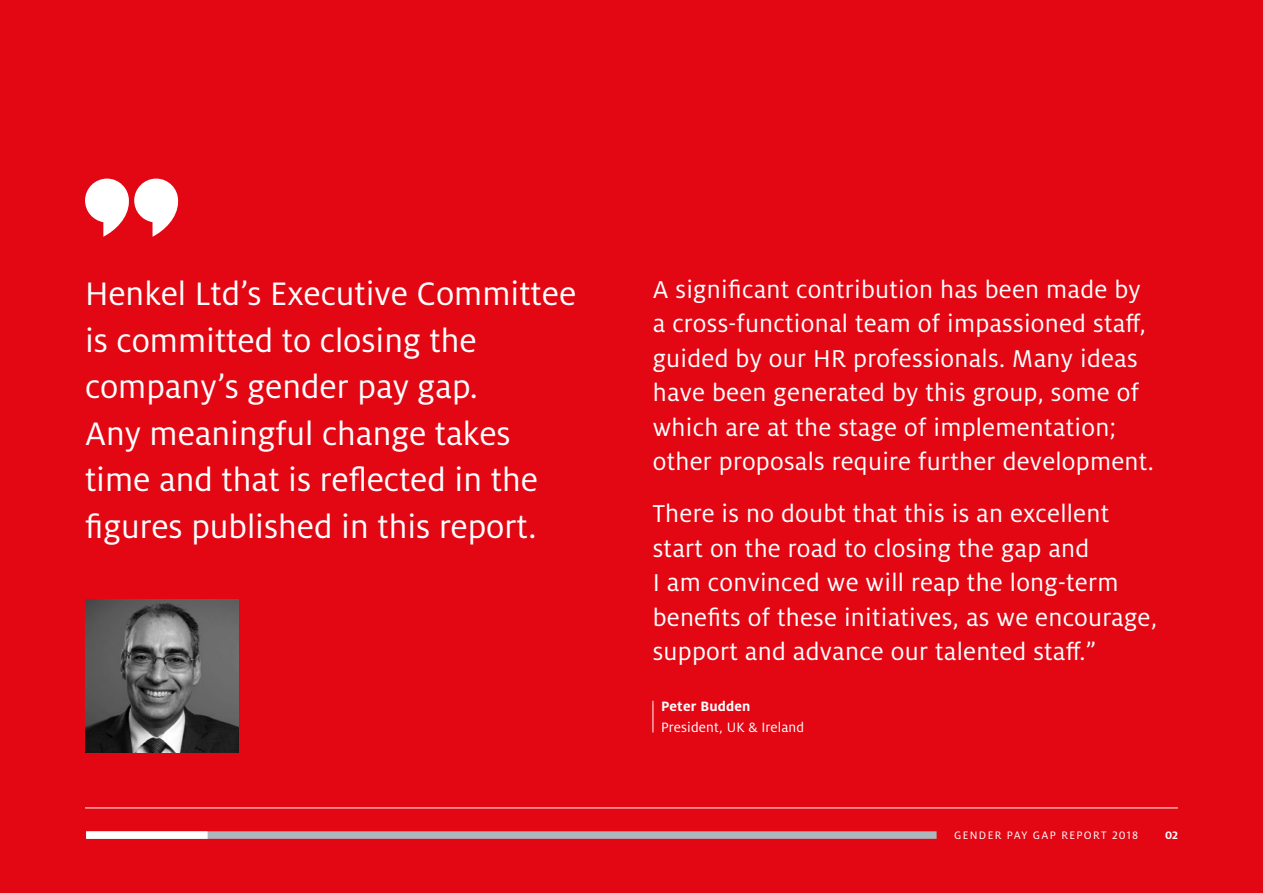
<style>
.page{position:relative;width:1263px;height:893px;background:#e30613}
.page>*{position:absolute;margin:0;border:0;box-sizing:border-box;transform-origin:0 0}
.t1{font:36px/46.5px "Henkel Milo";color:#fff}
.t2{font:27px/34.5px "Henkel Milo";letter-spacing:.01em;color:#fff}
.t3{font:15px "Henkel Milo";letter-spacing:.01em;color:#fff}
.t4{font:700 15px "Henkel Milo";letter-spacing:.01em;color:#fff}
.t5{font:12px "Henkel Milo";letter-spacing:.11em;color:#fff}
.t6{font:700 12px "Henkel Milo";color:#fff}
</style>
<div class="page">
<hr style="left:652px;top:701px;width:1px;height:31px;background:#fff">
<svg style="left:85px;top:179px;width:93px;height:58px"></svg>
<img style="left:85px;top:600px;width:153px;height:153px">
<hr style="left:85px;top:808px;width:1093px;height:1px;background:#fff">
<div style="left:86px;top:831px;width:850px;height:8px;background:#adb6bc"></div>
<div style="left:86px;top:831px;width:122px;height:8px;background:#fff"></div>
<h1 class="t1" style="left:85px;top:271px;width:493px">Henkel Ltd’s Executive Committee is committed to closing the company’s gender pay gap.<br>Any meaningful change takes time and that is reflected in the figures published in this report.</h1>
<p class="t2" style="left:653px;top:272px;width:503px">A significant contribution has been made by a cross-functional team of impassioned staff, guided by our HR professionals. Many ideas have been generated by this group, some of which are at the stage of implementation; other proposals require further development.</p>
<p class="t2" style="left:653px;top:496px;width:506px">There is no doubt that this is an excellent start on the road to closing the gap and<br>I am convinced we will reap the long-term benefits of these initiatives, as we encourage, support and advance our talented staff.”</p>
<p class="t4" style="left:661px;top:697px;width:91px">Peter Budden</p>
<p class="t3" style="left:661px;top:719px;width:144px">President, UK &amp; Ireland</p>
<p class="t5" style="left:954px;top:828px;width:186px">GENDER PAY GAP REPORT 2018</p>
<p class="t6" style="left:1165px;top:828px;width:14px">02</p>
</div>
